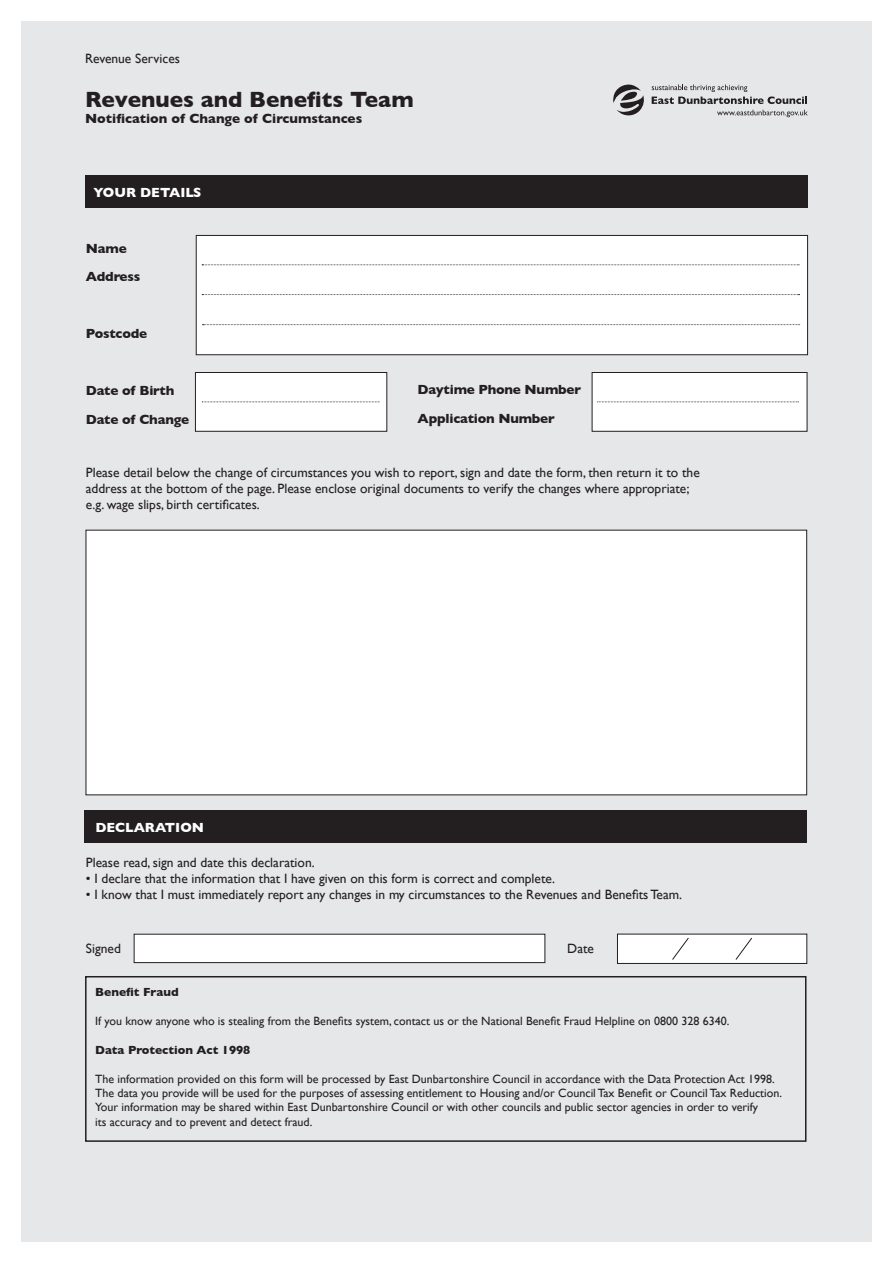
<style>
.page{position:relative;width:893px;height:1263px;background:#fff}
.page>*{position:absolute;margin:0;border:0;box-sizing:border-box;transform-origin:0 0}
.t1{font:700 22.5px "Gill Sans";color:#231f20}
.t2{font:13.5px "Gill Sans";color:#231f20}
.t3{font:700 13.5px/28.5px "Gill Sans";letter-spacing:-.015em;color:#231f20}
.t4{font:700 13.5px "Gill Sans";color:#fff}
.t5{font:12px/14.4px "Gill Sans";color:#231f20}
.t6{font:700 12px "Gill Sans";color:#231f20}
</style>
<div class="page">
<div style="left:21px;top:21px;width:851px;height:1221px;background:#e6e7e9"></div>
<div style="left:84px;top:811px;width:723px;height:32px;background:#231f20"></div>
<svg style="left:613px;top:84px;width:31px;height:32px"></svg>
<svg style="left:717px;top:110px;width:91px;height:7px"></svg>
<svg style="left:652px;top:84px;width:155px;height:20px"></svg>
<div style="left:196px;top:235px;width:612px;height:120px;background:#fff"></div>
<div style="left:196px;top:235px;width:612px;height:120px;border:1px solid #231f20"></div>
<svg style="left:202px;top:264px;width:598px;height:1px"></svg>
<svg style="left:202px;top:294px;width:598px;height:1px"></svg>
<svg style="left:202px;top:324px;width:598px;height:1px"></svg>
<div style="left:195px;top:372px;width:192px;height:59px;background:#fff"></div>
<div style="left:195px;top:372px;width:192px;height:60px;border:1px solid #231f20"></div>
<svg style="left:202px;top:401px;width:178px;height:1px"></svg>
<div style="left:592px;top:372px;width:215px;height:59px;background:#fff"></div>
<div style="left:592px;top:372px;width:215px;height:60px;border:1px solid #231f20"></div>
<svg style="left:597px;top:401px;width:202px;height:1px"></svg>
<div style="left:86px;top:530px;width:721px;height:265px;background:#fff"></div>
<div style="left:134px;top:934px;width:411px;height:28px;background:#fff"></div>
<div style="left:134px;top:934px;width:411px;height:29px;border:1px solid #231f20"></div>
<svg style="left:617px;top:933px;width:191px;height:31px;background:#ecebeb"></svg>
<div style="left:85px;top:175px;width:723px;height:33px;background:#231f20"></div>
<div style="left:85px;top:976px;width:721px;height:166px;border:2px solid #231f20"></div>
<p class="t2" style="left:85px;top:51px;width:96px">Revenue Services</p>
<p class="t1" style="left:85px;top:86px;width:330px">Revenues and Benefits Team</p>
<p class="t3" style="left:85px;top:104px;width:279px">Notification of Change of Circumstances</p>
<p class="t4" style="left:93px;top:184px;width:110px">YOUR DETAILS</p>
<p class="t3" style="left:86px;top:234px;width:42px">Name</p>
<p class="t3" style="left:86px;top:262px;width:56px">Address</p>
<p class="t3" style="left:86px;top:319px;width:63px">Postcode</p>
<p class="t3" style="left:86px;top:376px;width:105px">Date of Birth<br>Date of Change</p>
<p class="t3" style="left:418px;top:375px;width:165px">Daytime Phone Number</p>
<p class="t3" style="left:418px;top:404px;width:139px">Application Number</p>
<p class="t2" style="left:86px;top:464px;width:615px">Please detail below the change of circumstances you wish to report, sign and date the form, then return it to the</p>
<p class="t2" style="left:86px;top:480px;width:605px">address at the bottom of the page. Please enclose original documents to verify the changes where appropriate;</p>
<p class="t2" style="left:86px;top:497px;width:175px">e.g. wage slips, birth certificates.</p>
<p class="t4" style="left:95px;top:819px;width:110px">DECLARATION</p>
<p class="t2" style="left:86px;top:854px;width:230px">Please read, sign and date this declaration.</p>
<p class="t2" style="left:86px;top:871px;width:471px">• I declare that the information that I have given on this form is correct and complete.</p>
<p class="t2" style="left:86px;top:887px;width:598px">• I know that I must immediately report any changes in my circumstances to the Revenues and Benefits Team.</p>
<p class="t2" style="left:86px;top:940px;width:37px">Signed</p>
<p class="t2" style="left:567px;top:940px;width:28px">Date</p>
<p class="t6" style="left:95px;top:985px;width:85px">Benefit Fraud</p>
<p class="t5" style="left:95px;top:1013px;width:636px">If you know anyone who is stealing from the Benefits system, contact us or the National Benefit Fraud Helpline on 0800 328 6340.</p>
<p class="t6" style="left:95px;top:1043px;width:157px">Data Protection Act 1998</p>
<p class="t5" style="left:95px;top:1071px;width:681px">The information provided on this form will be processed by East Dunbartonshire Council in accordance with the Data Protection Act 1998.</p>
<p class="t5" style="left:95px;top:1085px;width:688px">The data you provide will be used for the purposes of assessing entitlement to Housing and/or Council Tax Benefit or Council Tax Reduction.<br>Your information may be shared within East Dunbartonshire Council or with other councils and public sector agencies in order to verify<br>its accuracy and to prevent and detect fraud.</p>
</div>
